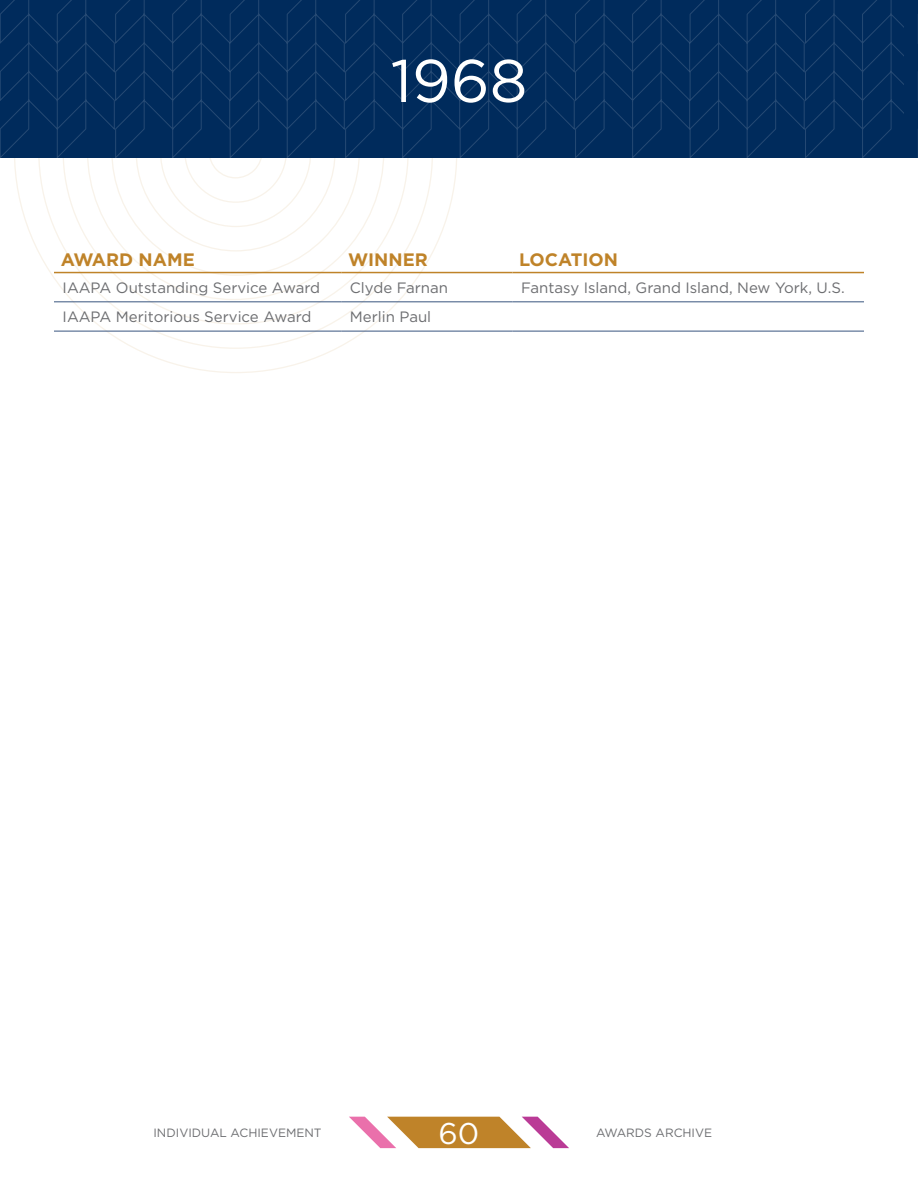
<style>
.page{position:relative;width:918px;height:1188px;background:#fff}
.page>*{position:absolute;margin:0;border:0;box-sizing:border-box;transform-origin:0 0}
.t1{font:60px "Gotham";color:#fff}
.t2{font:30px "Gotham";color:#fff}
.Body_Text{font:700 18px "Gotham";color:#bf8329}
.Body_Text-2{font:15px "Gotham";color:#6c6d70}
.t3{font:12px "Gotham";color:#6c6d70}
</style>
<div class="page">
<svg style="left:38px;top:252px;width:419px;height:121px"></svg>
<svg style="left:0;top:0;width:918px;height:252px"></svg>
<svg style="left:349px;top:1117px;width:220px;height:31px"></svg>
<hr style="left:54px;top:272px;width:287px;height:1px;background:#bf8329">
<hr style="left:341px;top:272px;width:171px;height:1px;background:#bf8329">
<hr style="left:512px;top:272px;width:352px;height:1px;background:#bf8329">
<hr style="left:54px;top:301px;width:287px;height:1px;background:#39557f">
<hr style="left:341px;top:301px;width:171px;height:1px;background:#39557f">
<hr style="left:512px;top:301px;width:352px;height:1px;background:#39557f">
<hr style="left:54px;top:331px;width:287px;height:1px;background:#39557f">
<hr style="left:341px;top:331px;width:171px;height:1px;background:#39557f">
<hr style="left:512px;top:331px;width:352px;height:1px;background:#39557f">
<p class="t1" style="left:391px;top:42px;width:138px">1968</p>
<p class="Body_Text" style="left:61px;top:247px;width:136px">AWARD NAME</p>
<p class="Body_Text" style="left:348px;top:247px;width:81px">WINNER</p>
<p class="Body_Text" style="left:519px;top:247px;width:100px">LOCATION</p>
<p class="Body_Text-2" style="left:63px;top:278px;width:259px">IAAPA Outstanding Service Award</p>
<p class="Body_Text-2" style="left:350px;top:278px;width:100px">Clyde Farnan</p>
<p class="Body_Text-2" style="left:521px;top:278px;width:325px">Fantasy Island, Grand Island, New York, U.S.</p>
<p class="Body_Text-2" style="left:63px;top:308px;width:250px">IAAPA Meritorious Service Award</p>
<p class="Body_Text-2" style="left:350px;top:308px;width:83px">Merlin Paul</p>
<p class="t3" style="left:153px;top:1125px;width:170px">INDIVIDUAL ACHIEVEMENT</p>
<p class="t2" style="left:439px;top:1114px;width:42px">60</p>
<p class="t3" style="left:596px;top:1125px;width:117px">AWARDS ARCHIVE</p>
</div>
